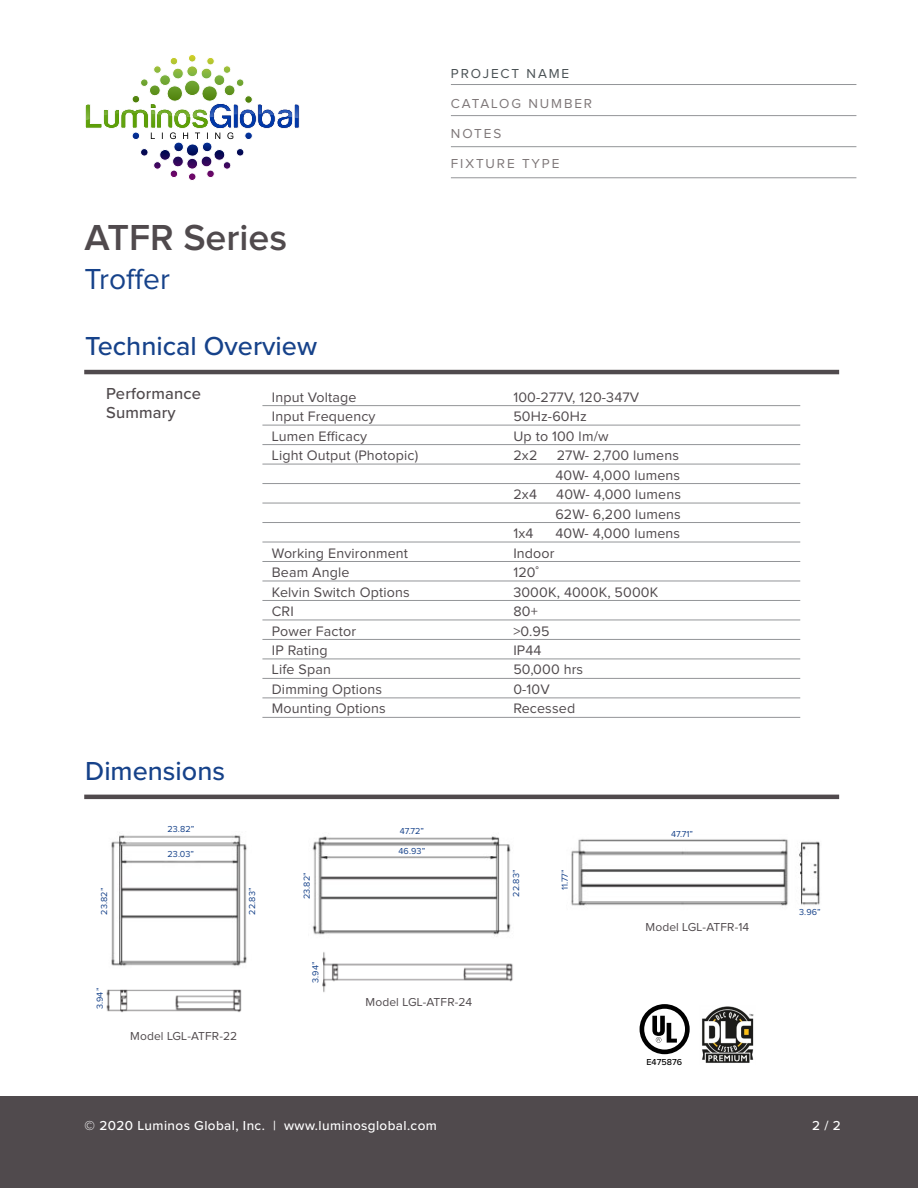
<style>
.page{position:relative;width:918px;height:1188px;background:#fff}
.page>*{position:absolute;margin:0;border:0;box-sizing:border-box;transform-origin:0 0}
.t1{font:600 37.5px "Proxima Nova";color:#504a4d}
.t2{font:30px "Proxima Nova";color:#16428a}
.t3{font:500 27px "Proxima Nova";color:#16428a}
.t4{font:500 16.5px/19.5px "Proxima Nova";letter-spacing:.01em;color:#504a4d}
.t5{font:14.25px/19.5px "Proxima Nova";letter-spacing:.01em;color:#504a4d}
.t6{font:500 13.5px "Proxima Nova";letter-spacing:.03em;color:#fff}
.t7{font:13.5px "Proxima Nova";letter-spacing:.14em;color:#7e7778}
.t8{font:13.5px "Proxima Nova";letter-spacing:.14em;color:#495154}
.t9{font:12px "Proxima Nova";letter-spacing:.01em;color:#504a4d}
.t10{font:9px "Proxima Nova";letter-spacing:.01em;color:#16428a}
.t11{font:500 9px "Proxima Nova";color:#000}
</style>
<div class="page">
<div style="left:0;top:1096px;width:918px;height:92px;background:#504a4d"></div>
<hr style="left:451px;top:84px;width:405px;height:1px;background:#939598">
<hr style="left:451px;top:115px;width:405px;height:1px;background:#939598">
<hr style="left:451px;top:146px;width:405px;height:1px;background:#939598">
<hr style="left:451px;top:177px;width:405px;height:1px;background:#939598">
<hr style="left:84px;top:795px;width:755px;height:4px;background:#504a4d">
<hr style="left:84px;top:370px;width:755px;height:4px;background:#504a4d">
<hr style="left:262px;top:405px;width:538px;height:1px;background:#939598">
<hr style="left:262px;top:698px;width:538px;height:1px;background:#939598">
<hr style="left:262px;top:425px;width:538px;height:1px;background:#939598">
<hr style="left:262px;top:444px;width:538px;height:1px;background:#939598">
<hr style="left:262px;top:464px;width:538px;height:1px;background:#939598">
<hr style="left:262px;top:483px;width:538px;height:1px;background:#939598">
<hr style="left:262px;top:503px;width:538px;height:1px;background:#939598">
<hr style="left:262px;top:522px;width:538px;height:1px;background:#939598">
<hr style="left:262px;top:542px;width:538px;height:1px;background:#939598">
<hr style="left:262px;top:678px;width:538px;height:1px;background:#939598">
<hr style="left:262px;top:561px;width:538px;height:1px;background:#939598">
<hr style="left:262px;top:581px;width:538px;height:1px;background:#939598">
<hr style="left:262px;top:600px;width:538px;height:1px;background:#939598">
<hr style="left:262px;top:620px;width:538px;height:1px;background:#939598">
<hr style="left:262px;top:639px;width:538px;height:1px;background:#939598">
<hr style="left:262px;top:659px;width:538px;height:1px;background:#939598">
<hr style="left:262px;top:717px;width:538px;height:1px;background:#939598">
<img style="left:702px;top:1006px;width:52px;height:57px">
<svg style="left:640px;top:1004px;width:50px;height:50px"></svg>
<img style="left:571px;top:839px;width:249px;height:67px">
<img style="left:312px;top:836px;width:199px;height:100px">
<img style="left:322px;top:952px;width:191px;height:41px">
<img style="left:111px;top:835px;width:136px;height:131px">
<img style="left:106px;top:989px;width:136px;height:24px">
<svg style="left:85px;top:54px;width:215px;height:127px"></svg>
<h1 class="t1" style="left:85px;top:221px;width:204px">ATFR Series</h1>
<h2 class="t2" style="left:85px;top:266px;width:87px">Troffer</h2>
<p class="t8" style="left:451px;top:67px;width:120px">PROJECT NAME</p>
<p class="t7" style="left:451px;top:97px;width:143px">CATALOG NUMBER</p>
<p class="t7" style="left:451px;top:127px;width:52px">NOTES</p>
<p class="t7" style="left:451px;top:157px;width:110px">FIXTURE TYPE</p>
<h3 class="t3" style="left:85px;top:326px;width:233px">Technical Overview</h3>
<p class="t4" style="left:106px;top:383px;width:96px">Performance<br>Summary</p>
<p class="t5" style="left:272px;top:388px;width:86px">Input Voltage</p>
<p class="t5" style="left:513px;top:388px;width:127px">100-277V, 120-347V</p>
<p class="t5" style="left:272px;top:407px;width:105px">Input Frequency</p>
<p class="t5" style="left:513px;top:407px;width:75px">50Hz-60Hz</p>
<p class="t5" style="left:272px;top:427px;width:97px">Lumen Efficacy</p>
<p class="t5" style="left:513px;top:427px;width:97px">Up to 100 lm/w</p>
<p class="t5" style="left:272px;top:446px;width:148px">Light Output (Photopic)</p>
<p class="t5" style="left:513px;top:446px;width:25px">2x2</p>
<p class="t5" style="left:555px;top:446px;width:126px">27W- 2,700 lumens<br>40W- 4,000 lumens</p>
<p class="t5" style="left:513px;top:485px;width:25px">2x4</p>
<p class="t5" style="left:555px;top:485px;width:127px">40W- 4,000 lumens<br>62W- 6,200 lumens</p>
<p class="t5" style="left:513px;top:524px;width:22px">1x4</p>
<p class="t5" style="left:555px;top:524px;width:126px">40W- 4,000 lumens</p>
<p class="t5" style="left:272px;top:544px;width:138px">Working Environment</p>
<p class="t5" style="left:513px;top:544px;width:43px">Indoor</p>
<p class="t5" style="left:272px;top:563px;width:79px">Beam Angle</p>
<p class="t5" style="left:513px;top:563px;width:27px">120˚</p>
<p class="t5" style="left:272px;top:583px;width:139px">Kelvin Switch Options</p>
<p class="t5" style="left:513px;top:583px;width:146px">3000K, 4000K, 5000K</p>
<p class="t5" style="left:272px;top:602px;width:24px">CRI</p>
<p class="t5" style="left:513px;top:602px;width:26px">80+</p>
<p class="t5" style="left:272px;top:622px;width:86px">Power Factor</p>
<p class="t5" style="left:513px;top:622px;width:38px">&gt;0.95</p>
<p class="t5" style="left:272px;top:641px;width:57px">IP Rating</p>
<p class="t5" style="left:513px;top:641px;width:30px">IP44</p>
<p class="t5" style="left:272px;top:661px;width:61px">Life Span</p>
<p class="t5" style="left:513px;top:661px;width:71px">50,000 hrs</p>
<p class="t5" style="left:272px;top:680px;width:112px">Dimming Options</p>
<p class="t5" style="left:513px;top:680px;width:38px">0-10V</p>
<p class="t5" style="left:272px;top:700px;width:115px">Mounting Options</p>
<p class="t5" style="left:513px;top:700px;width:63px">Recessed</p>
<h3 class="t3" style="left:85px;top:751px;width:141px">Dimensions</h3>
<p class="t10" style="left:167px;top:825px;width:28px">23.82”</p>
<p class="t10" style="left:168px;top:850px;width:28px">23.03”</p>
<p class="t10" style="left:100px;top:915px;width:28px;rotate:-90deg">23.82”</p>
<p class="t10" style="left:248px;top:915px;width:28px;rotate:-90deg">22.83”</p>
<p class="t10" style="left:96px;top:1009px;width:23px;rotate:-90deg">3.94”</p>
<p class="t9" style="left:130px;top:1030px;width:109px">Model LGL-ATFR-22</p>
<p class="t10" style="left:400px;top:827px;width:26px">47.72”</p>
<p class="t10" style="left:399px;top:846px;width:28px">46.93”</p>
<p class="t10" style="left:303px;top:899px;width:28px;rotate:-90deg">23.82”</p>
<p class="t10" style="left:512px;top:897px;width:28px;rotate:-90deg">22.83”</p>
<p class="t10" style="left:311px;top:983px;width:23px;rotate:-90deg">3.94”</p>
<p class="t9" style="left:366px;top:997px;width:108px">Model LGL-ATFR-24</p>
<p class="t10" style="left:561px;top:890px;width:22px;rotate:-90deg">11.77”</p>
<p class="t10" style="left:671px;top:830px;width:23px">47.71”</p>
<p class="t9" style="left:646px;top:922px;width:105px">Model LGL-ATFR-14</p>
<p class="t10" style="left:799px;top:908px;width:23px">3.96”</p>
<p class="t11" style="left:646px;top:1055px;width:37px">E475876</p>
<p class="t6" style="left:85px;top:1115px;width:354px">© 2020 Luminos Global, Inc. | www.luminosglobal.com</p>
<p class="t6" style="left:812px;top:1115px;width:30px">2 / 2</p>
</div>
